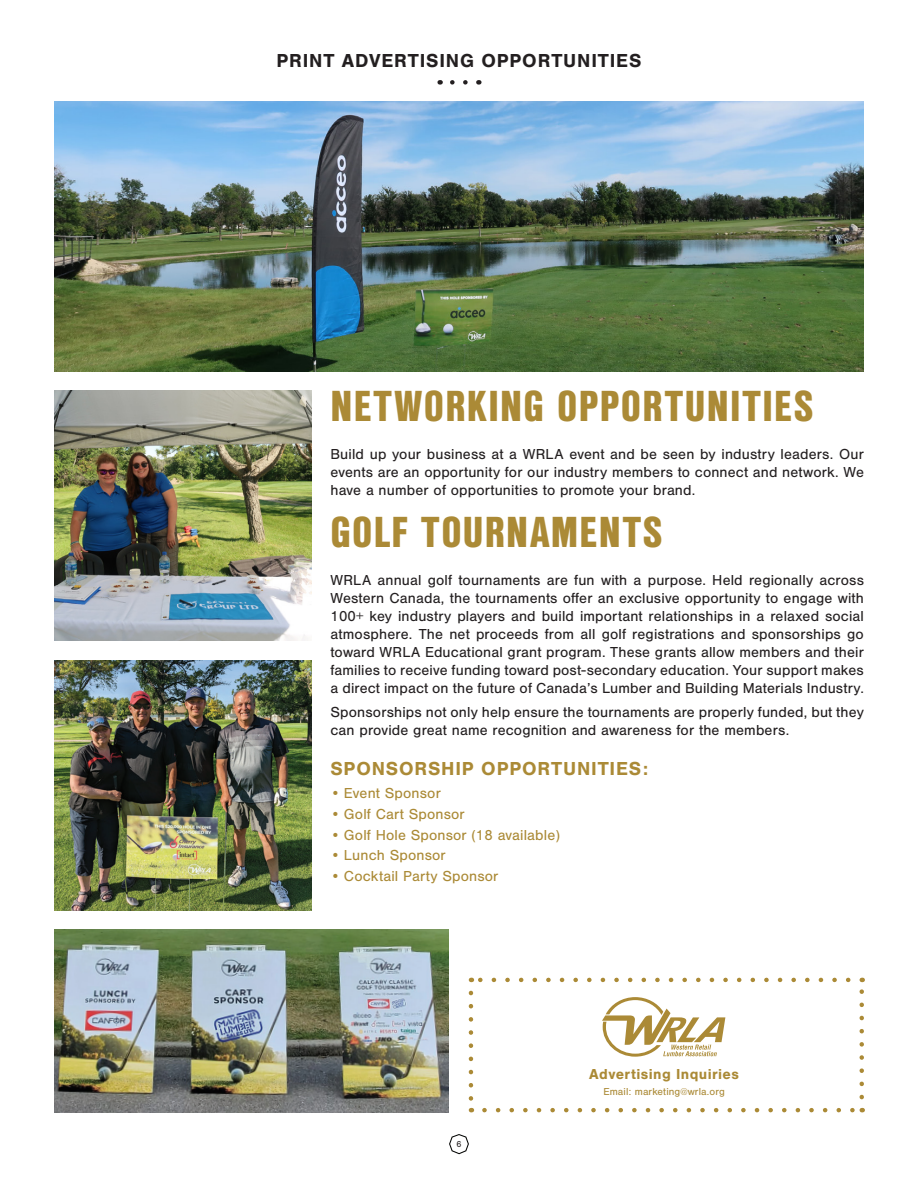
<style>
.page{position:relative;width:918px;height:1188px;background:#fff}
.page>*{position:absolute;margin:0;border:0;box-sizing:border-box;transform-origin:0 0}
.sec_title_big_28_after0_2{font:900 42px "Nimbus San Con L";letter-spacing:.03em;color:#ab8a36}
.t1{font:700 19.5px "Nimbus San";letter-spacing:.04em;color:#231f20}
.sponsor_title{font:700 19.5px "Nimbus San";letter-spacing:.04em;color:#ab8a36}
.body_9{font:15px/18px "Nimbus San";letter-spacing:.01em;color:#231f20;text-align:justify}
.t2{font:15px "Nimbus San";letter-spacing:.01em;color:#ab8a36}
.t3{font:700 15px "Nimbus San";letter-spacing:.025em;color:#ab8a36}
.t4{font:10.5px "Nimbus San";letter-spacing:.01em;color:#ab8a36}
.t5{font:9px "Nimbus San";color:#231f20}
</style>
<div class="page">
<svg style="left:449px;top:1134px;width:20px;height:20px"></svg>
<svg style="left:440px;top:80px;width:25px;height:5px"></svg>
<svg style="left:484px;top:1108px;width:371px;height:4px"></svg>
<svg style="left:478px;top:978px;width:370px;height:4px"></svg>
<svg style="left:469px;top:993px;width:4px;height:119px"></svg>
<svg style="left:860px;top:978px;width:4px;height:119px"></svg>
<svg style="left:602px;top:997px;width:123px;height:60px"></svg>
<img style="left:54px;top:930px;width:395px;height:182px">
<img style="left:54px;top:391px;width:257px;height:250px">
<img style="left:54px;top:660px;width:257px;height:250px">
<img style="left:54px;top:102px;width:810px;height:269px">
<h2 class="t1" style="left:277px;top:50px;width:366px">PRINT ADVERTISING OPPORTUNITIES</h2>
<p class="sec_title_big_28_after0_2" style="left:330px;top:374px;width:484px">NETWORKING OPPORTUNITIES</p>
<p class="body_9" style="left:330px;top:446px;width:535px">Build up your business at a WRLA event and be seen by industry leaders. Our events are an opportunity for our industry members to connect and network. We have a number of opportunities to promote your brand.</p>
<p class="sec_title_big_28_after0_2" style="left:330px;top:500px;width:334px">GOLF TOURNAMENTS</p>
<p class="body_9" style="left:330px;top:572px;width:535px">WRLA annual golf tournaments are fun with a purpose. Held regionally across Western Canada, the tournaments offer an exclusive opportunity to engage with 100+ key industry players and build important relationships in a relaxed social atmosphere. The net proceeds from all golf registrations and sponsorships go toward WRLA Educational grant program. These grants allow members and their families to receive funding toward post-secondary education. Your support makes a direct impact on the future of Canada’s Lumber and Building Materials Industry.</p>
<p class="body_9" style="left:330px;top:703px;width:535px">Sponsorships not only help ensure the tournaments are properly funded, but they can provide great name recognition and awareness for the members.</p>
<p class="sponsor_title" style="left:330px;top:757px;width:319px">SPONSORSHIP OPPORTUNITIES:</p>
<p class="t2" style="left:330px;top:785px;width:112px">• Event Sponsor</p>
<p class="t2" style="left:330px;top:806px;width:136px">• Golf Cart Sponsor</p>
<p class="t2" style="left:330px;top:826px;width:231px">• Golf Hole Sponsor (18 available)</p>
<p class="t2" style="left:330px;top:847px;width:117px">• Lunch Sponsor</p>
<p class="t2" style="left:330px;top:868px;width:170px">• Cocktail Party Sponsor</p>
<p class="t5" style="left:456px;top:1139px;width:7px">6</p>
<p class="t3" style="left:589px;top:1066px;width:151px">Advertising Inquiries</p>
<p class="t4" style="left:603px;top:1086px;width:123px">Email: marketing@wrla.org</p>
</div>
